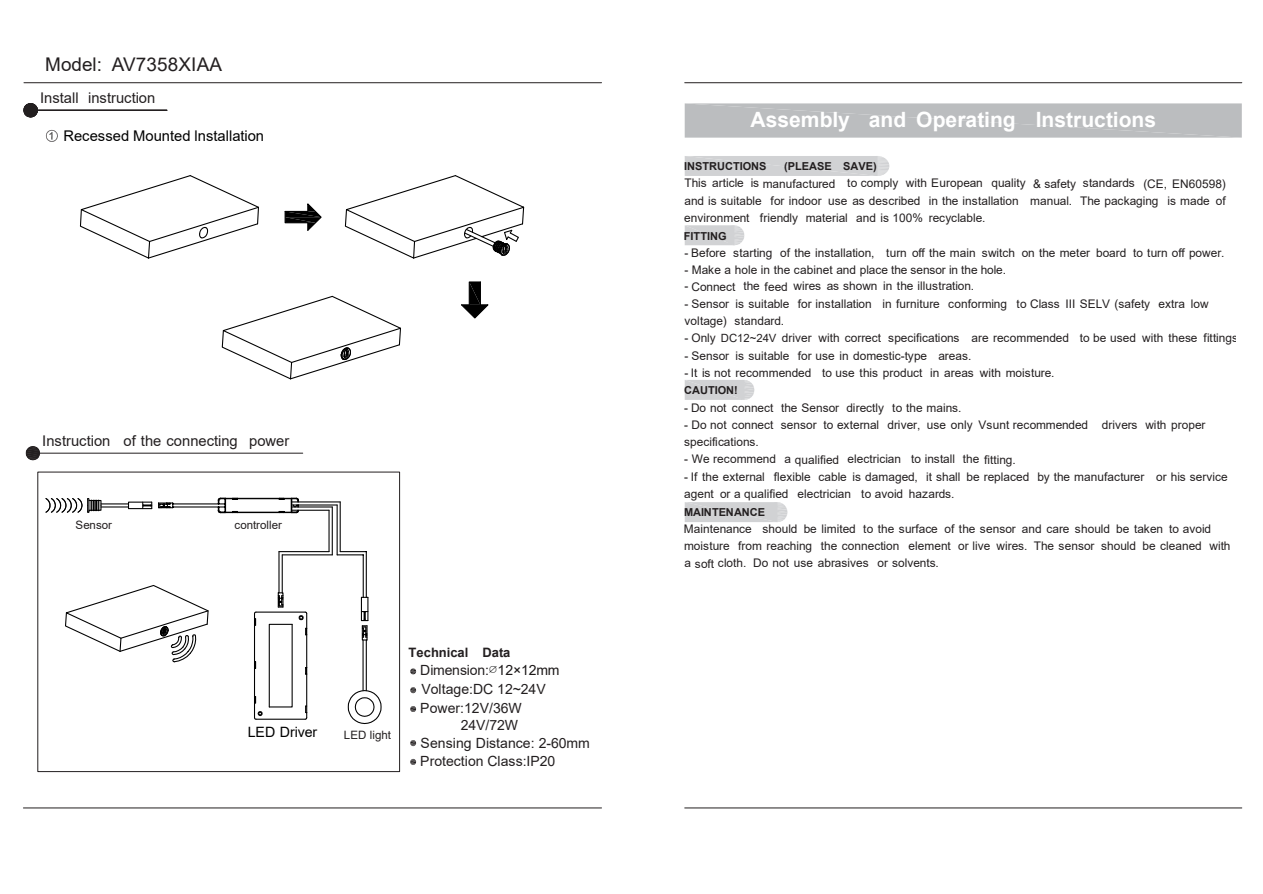
<style>
.page{position:relative;width:1263px;height:894px;background:#fff}
.page>*{position:absolute;margin:0;border:0;box-sizing:border-box;transform-origin:0 0}
.t1{font:700 21px "Arial";color:#fff}
.t2{font:18.9px "Arial";letter-spacing:.01em;color:#231f20}
.t3{font:14.7px "Arial";color:#231f20}
.t4{font:14.7px "Arial";color:#000}
.t5{font:14.25px "Arial";letter-spacing:-.005em;color:#000}
.t6{font:14.1px/18.8px "Arial";letter-spacing:-.005em;color:#231f20}
.t7{font:700 12.9px "Arial";color:#231f20}
.t8{font:11.85px/17.2px "Arial";color:#231f20}
.t9{font:11.55px "Arial";color:#231f20}
.t10{font:700 10.95px "Arial";color:#231f20}
.s1{font-family:"MS UI Gothic";font-size:15.6px;color:#000}
.s2{color:#1c1818}
.s3{font-size:11.4px}
</style>
<div class="page">
<div style="left:685px;top:156px;width:204px;height:20px;background:#d1d2d4"></div>
<svg style="left:685px;top:225px;width:59px;height:21px"></svg>
<svg style="left:685px;top:380px;width:69px;height:20px"></svg>
<svg style="left:685px;top:502px;width:103px;height:20px;background:#d3d4d6"></svg>
<hr style="left:685px;top:808px;width:557px;height:1px;background:#231f20">
<hr style="left:23px;top:808px;width:579px;height:1px;background:#231f20">
<svg style="left:685px;top:103px;width:557px;height:35px;background:#bcbec0"></svg>
<hr style="left:24px;top:82px;width:578px;height:1px;background:#231f20">
<hr style="left:685px;top:82px;width:557px;height:1px;background:#231f20">
<hr style="left:31px;top:110px;width:136px;height:1px;background:#231f20">
<svg style="left:24px;top:103px;width:13px;height:15px"></svg>
<hr style="left:33px;top:453px;width:270px;height:1px;background:#231f20">
<svg style="left:26px;top:446px;width:14px;height:14px"></svg>
<svg style="left:410px;top:668px;width:6px;height:7px"></svg>
<svg style="left:410px;top:687px;width:6px;height:7px"></svg>
<svg style="left:410px;top:706px;width:6px;height:6px"></svg>
<svg style="left:410px;top:740px;width:6px;height:7px"></svg>
<svg style="left:410px;top:759px;width:6px;height:6px"></svg>
<div style="left:38px;top:472px;width:362px;height:300px;border:1px solid #231f20"></div>
<svg style="left:46px;top:130px;width:12px;height:12px"></svg>
<svg style="left:221px;top:295px;width:180px;height:85px"></svg>
<svg style="left:79px;top:175px;width:180px;height:84px"></svg>
<svg style="left:284px;top:203px;width:38px;height:28px"></svg>
<svg style="left:344px;top:175px;width:181px;height:84px"></svg>
<svg style="left:461px;top:281px;width:28px;height:38px"></svg>
<hr style="left:237px;top:498px;width:42px;height:1px;background:#000">
<hr style="left:173px;top:503px;width:52px;height:1px;background:#000">
<hr style="left:292px;top:501px;width:48px;height:1px;background:#000">
<hr style="left:173px;top:506px;width:52px;height:2px;background:#000">
<hr style="left:292px;top:504px;width:45px;height:2px;background:#000">
<hr style="left:237px;top:512px;width:42px;height:1px;background:#000">
<svg style="left:217px;top:497px;width:21px;height:17px"></svg>
<hr style="left:366px;top:640px;width:1px;height:51px;background:#000">
<hr style="left:363px;top:640px;width:1px;height:51px;background:#000">
<svg style="left:361px;top:597px;width:7px;height:44px"></svg>
<svg style="left:347px;top:690px;width:35px;height:35px"></svg>
<hr style="left:278px;top:552px;width:2px;height:41px;background:#000">
<hr style="left:282px;top:555px;width:1px;height:38px;background:#000">
<hr style="left:366px;top:552px;width:1px;height:45px;background:#000">
<hr style="left:363px;top:555px;width:1px;height:42px;background:#000">
<hr style="left:292px;top:506px;width:40px;height:2px;background:#000">
<hr style="left:292px;top:510px;width:37px;height:1px;background:#000">
<hr style="left:282px;top:554px;width:50px;height:1px;background:#000">
<hr style="left:279px;top:551px;width:50px;height:1px;background:#000">
<svg style="left:338px;top:551px;width:28px;height:4px"></svg>
<svg style="left:45px;top:498px;width:128px;height:15px"></svg>
<svg style="left:254px;top:592px;width:54px;height:128px"></svg>
<svg style="left:278px;top:497px;width:22px;height:17px"></svg>
<svg style="left:65px;top:585px;width:144px;height:78px"></svg>
<hr style="left:329px;top:510px;width:1px;height:42px;background:#000">
<hr style="left:332px;top:507px;width:1px;height:48px;background:#000">
<hr style="left:340px;top:502px;width:1px;height:50px;background:#000">
<hr style="left:337px;top:505px;width:1px;height:50px;background:#000">
<h2 class="t2" style="left:45px;top:57px;width:178px">Model: AV7358XIAA</h2>
<p class="t3" style="left:40px;top:92px;width:117px">Install instruction</p>
<p class="t4" style="left:63px;top:130px;width:202px">Recessed Mounted lnstallation</p>
<p class="t3" style="left:42px;top:435px;width:249px">Instruction of the connecting power</p>
<p class="t9" style="left:76px;top:520px;width:38px">Sensor</p>
<p class="t9" style="left:235px;top:520px;width:49px">controller</p>
<p class="t5" style="left:248px;top:727px;width:71px">LED Driver</p>
<p class="t9" style="left:344px;top:730px;width:49px">LED light</p>
<p class="t7" style="left:409px;top:647px;width:103px">Technical Data</p>
<p class="t6" style="left:420px;top:662px;width:141px">Dimension:<span class="s1">∅</span><span class="s2">12×12mm<br></span>Voltage:DC 12~24V<br>Power:12V/36W</p>
<p class="t6" style="left:420px;top:717px;width:171px;line-height:18px;text-indent:40px">24V/72W<br>Sensing Distance: 2-60mm<br>Protection Class:IP20</p>
<h1 class="t1" style="left:751px;top:111px;width:407px">Assembly and Operating Instructions</h1>
<p class="t10" style="left:684px;top:162px;width:84px">INSTRUCTIONS</p>
<p class="t10" style="left:784px;top:162px;width:94px">(PLEASE SAVE)</p>
<p class="t8" style="left:684px;top:176px;width:543px;text-align:justify">This article is manufactured to comply with European quality &amp; safety standards (CE, EN60598) and is suitable for indoor use as described in the installation manual. The packaging is made of environment friendly material and is 100% recyclable.</p>
<p class="t10" style="left:684px;top:232px;width:44px">FITTING</p>
<p class="t8" style="left:684px;top:245px;width:542px">- Before starting of the installation, turn off the main switch on the meter board to turn off power.</p>
<p class="t8" style="left:684px;top:262px;width:323px">- Make a hole in the cabinet and place the sensor in the hole.</p>
<p class="t8" style="left:684px;top:279px;width:291px">- Connect the feed wires as shown in the illustration.</p>
<p class="t8" style="left:684px;top:296px;width:526px">- Sensor is suitable for installation in furniture conforming to Class III SELV (safety extra low voltage) standard.</p>
<p class="t8" style="left:684px;top:331px;width:558px">- Only <span class="s3">DC12~24V</span> driver with correct specifications are recommended to be used with these fittings.</p>
<p class="t8" style="left:684px;top:348px;width:288px">- Sensor is suitable for use in domestic-type areas.</p>
<p class="t8" style="left:684px;top:365px;width:372px">- It is not recommended to use this product in areas with moisture.</p>
<p class="t10" style="left:684px;top:387px;width:55px">CAUTION!</p>
<p class="t8" style="left:684px;top:400px;width:279px">- Do not connect the Sensor directly to the mains.</p>
<p class="t8" style="left:684px;top:417px;width:523px">- Do not connect sensor to external driver, use only Vsunt recommended drivers with proper specifications.</p>
<p class="t8" style="left:684px;top:452px;width:333px">- We recommend a qualified electrician to install the fitting.</p>
<p class="t8" style="left:684px;top:469px;width:545px">- If the external flexible cable is damaged, it shall be replaced by the manufacturer or his service agent or a qualified electrician to avoid hazards.</p>
<p class="t10" style="left:684px;top:508px;width:83px">MAINTENANCE</p>
<p class="t8" style="left:684px;top:521px;width:548px">Maintenance should be limited to the surface of the sensor and care should be taken to avoid moisture from reaching the connection element or live wires. The sensor should be cleaned with a soft cloth. Do not use abrasives or solvents.</p>
</div>
